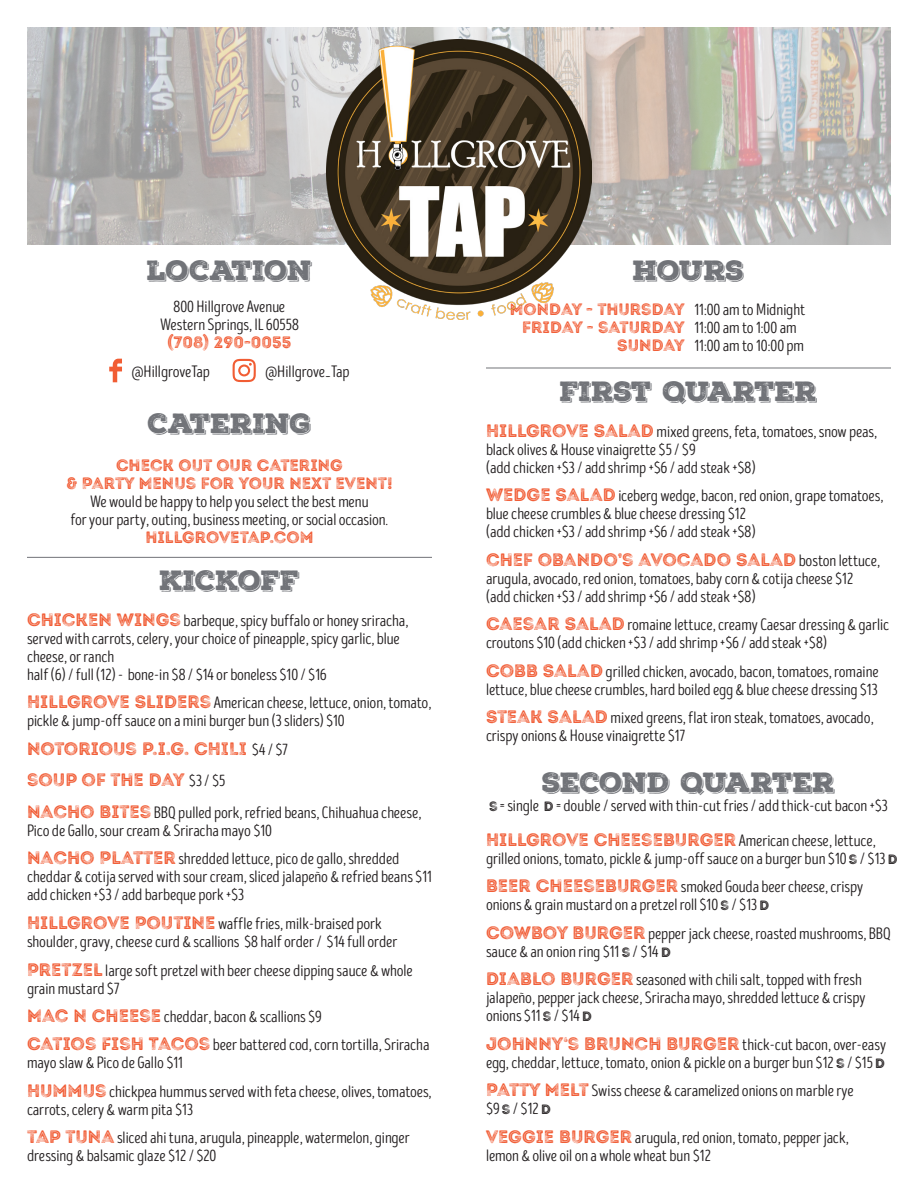
<style>
.page{position:relative;width:918px;height:1188px;background:#fff}
.page>*{position:absolute;margin:0;border:0;box-sizing:border-box;transform-origin:0 0}
.t1{font:27px "Nexa Rust Slab Black Shadow 01";letter-spacing:-.01em;color:#717378}
.t2{font:18px "Intro Rust G Base 2 Line";color:#f15d36}
.t3{font:16.5px/18px "Intro Head R Base";letter-spacing:-.01em;color:#231f20}
.t4{font:16.5px/18px "Intro Rust G Base 2 Line";color:#f15d36;text-align:right}
.s1{font-family:"Intro Rust G Base 2 Line";font-size:18px;color:#f15d36}
.s2{font-family:"Intro Head R Base";font-size:16.5px;color:#231f20}
.s3{font-family:"Intro Rust G Base 2 Line";font-size:13.5px}
</style>
<div class="page">
<img style="left:27px;top:27px;width:864px;height:217px">
<img style="left:327px;top:40px;width:264px;height:280px">
<hr style="left:27px;top:557px;width:405px;height:1px;background:#717378">
<hr style="left:486px;top:368px;width:405px;height:1px;background:#717378">
<svg style="left:109px;top:359px;width:13px;height:23px"></svg>
<svg style="left:233px;top:359px;width:23px;height:23px"></svg>
<p class="t1" style="left:147px;top:252px;width:167px">LOCATION</p>
<p class="t1" style="left:633px;top:252px;width:113px">HOURS</p>
<p class="t3" style="left:174px;top:298px;width:113px">800 Hillgrove Avenue</p>
<p class="t3" style="left:160px;top:316px;width:140px">Western Springs, IL 60558</p>
<p class="t4" style="left:168px;top:333px;width:125px">(708) 290-0055</p>
<p class="t3" style="left:132px;top:363px;width:80px">@HillgroveTap</p>
<p class="t3" style="left:266px;top:363px;width:86px">@Hillgrove_Tap</p>
<p class="t1" style="left:148px;top:405px;width:165px">CATERING</p>
<p class="t4" style="left:66px;top:457px;width:328px;text-align:center">CHECK OUT OUR CATERING<br>&amp; PARTY MENUS FOR YOUR NEXT EVENT!</p>
<p class="t3" style="left:71px;top:493px;width:319px;text-align:center">We would be happy to help you select the best menu<br>for your party, outing, business meeting, or social occasion.</p>
<p class="t4" style="left:145px;top:529px;width:170px">HILLGROVETAP.COM</p>
<p class="t1" style="left:159px;top:562px;width:142px">KICKOFF</p>
<p class="t3" style="left:27px;top:612px;width:383px"><span class="s1">CHICKEN WINGS</span>barbeque, spicy buffalo or honey sriracha, served with carrots, celery, your choice of pineapple, spicy garlic, blue cheese, or ranch</p>
<p class="t3" style="left:27px;top:666px;width:301px">half (6) / full (12) - bone-in $8 / $14 or boneless $10 / $16</p>
<p class="t3" style="left:27px;top:694px;width:406px"><span class="s1">HILLGROVE SLIDERS</span>American cheese, lettuce, onion, tomato, pickle &amp; jump-off sauce on a mini burger bun (3 sliders) $10</p>
<p class="t2" style="left:27px;top:737px;width:263px">NOTORIOUS P.I.G. CHILI <span class="s2">$4 / $7</span></p>
<p class="t2" style="left:27px;top:769px;width:200px">SOUP OF THE DAY <span class="s2">$3 / $5</span></p>
<p class="t3" style="left:27px;top:804px;width:396px"><span class="s1">NACHO BITES</span>BBQ pulled pork, refried beans, Chihuahua cheese,<br>Pico de Gallo, sour cream &amp; Sriracha mayo $10</p>
<p class="t3" style="left:27px;top:850px;width:406px"><span class="s1">NACHO PLATTER</span>shredded lettuce, pico de gallo, shredded cheddar &amp; cotija served with sour cream, sliced jalapeño &amp; refried beans $11 add chicken +$3 / add barbeque pork +$3</p>
<p class="t3" style="left:27px;top:915px;width:372px"><span class="s1">HILLGROVE POUTINE</span>waffle fries, milk-braised pork shoulder, gravy, cheese curd &amp; scallions $8 half order / $14 full order</p>
<p class="t3" style="left:27px;top:962px;width:387px"><span class="s1">PRETZEL</span> large soft pretzel with beer cheese dipping sauce &amp; whole grain mustard $7</p>
<p class="t3" style="left:27px;top:1008px;width:296px"><span class="s1">MAC N CHEESE</span>cheddar, bacon &amp; scallions $9</p>
<p class="t3" style="left:27px;top:1036px;width:404px"><span class="s1">CATIOS FISH TACOS</span> beer battered cod, corn tortilla, Sriracha mayo slaw &amp; Pico de Gallo $11</p>
<p class="t3" style="left:27px;top:1083px;width:406px"><span class="s1">HUMMUS</span>chickpea hummus served with feta cheese, olives, tomatoes, carrots, celery &amp; warm pita $13</p>
<p class="t3" style="left:27px;top:1129px;width:384px"><span class="s1">TAP TUNA</span>sliced ahi tuna, arugula, pineapple, watermelon, ginger dressing &amp; balsamic glaze $12 / $20</p>
<p class="t4" style="left:510px;top:301px;width:176px">MONDAY - THURSDAY<br>FRIDAY - SATURDAY</p>
<p class="t4" style="left:617px;top:337px;width:69px">SUNDAY</p>
<p class="t3" style="left:694px;top:301px;width:112px">11:00 am to Midnight</p>
<p class="t3" style="left:694px;top:319px;width:104px">11:00 am to 1:00 am</p>
<p class="t3" style="left:694px;top:337px;width:111px">11:00 am to 10:00 pm</p>
<p class="t1" style="left:560px;top:373px;width:259px">FIRST QUARTER</p>
<p class="t3" style="left:486px;top:423px;width:393px"><span class="s1">HILLGROVE SALAD</span> mixed greens, feta, tomatoes, snow peas, black olives &amp; House vinaigrette $5 / $9<br>(add chicken +$3 / add shrimp +$6 / add steak +$8)</p>
<p class="t3" style="left:486px;top:487px;width:399px"><span class="s1">WEDGE SALAD</span> iceberg wedge, bacon, red onion, grape tomatoes, blue cheese crumbles &amp; blue cheese dressing $12<br>(add chicken +$3 / add shrimp +$6 / add steak +$8)</p>
<p class="t2" style="left:486px;top:548px;width:396px">CHEF OBANDO’S AVOCADO SALAD<span class="s2">boston lettuce,</span></p>
<p class="t3" style="left:486px;top:570px;width:369px">arugula, avocado, red onion, tomatoes, baby corn &amp; cotija cheese $12 (add chicken +$3 / add shrimp +$6 / add steak +$8)</p>
<p class="t3" style="left:486px;top:616px;width:405px"><span class="s1">CAESAR SALAD</span>romaine lettuce, creamy Caesar dressing &amp; garlic croutons $10 (add chicken +$3 / add shrimp +$6 / add steak +$8)</p>
<p class="t3" style="left:486px;top:663px;width:394px"><span class="s1">COBB SALAD</span> grilled chicken, avocado, bacon, tomatoes, romaine lettuce, blue cheese crumbles, hard boiled egg &amp; blue cheese dressing $13</p>
<p class="t3" style="left:486px;top:709px;width:389px"><span class="s1">STEAK SALAD</span> mixed greens, flat iron steak, tomatoes, avocado, crispy onions &amp; House vinaigrette $17</p>
<p class="t1" style="left:542px;top:764px;width:294px">SECOND QUARTER</p>
<p class="t3" style="left:486px;top:832px;width:413px"><span class="s1">HILLGROVE CHEESEBURGER</span>American cheese, lettuce, grilled onions, tomato, pickle &amp; jump-off sauce on a burger bun $10 <span class="s3">S</span> / $13 <span class="s3">D</span></p>
<p class="t3" style="left:489px;top:797px;width:400px"><span class="s3">S</span> = single <span class="s3">D</span> = double / served with thin-cut fries / add thick-cut bacon +$3</p>
<p class="t3" style="left:486px;top:878px;width:379px"><span class="s1">BEER CHEESEBURGER</span>smoked Gouda beer cheese, crispy onions &amp; grain mustard on a pretzel roll $10 <span class="s3">S</span> / $13 <span class="s3">D</span></p>
<p class="t3" style="left:486px;top:925px;width:407px"><span class="s1">COWBOY BURGER</span>pepper jack cheese, roasted mushrooms, BBQ sauce &amp; an onion ring $11 <span class="s3">S</span> / $14 <span class="s3">D</span></p>
<p class="t3" style="left:486px;top:971px;width:381px"><span class="s1">DIABLO BURGER</span>seasoned with chili salt, topped with fresh jalapeño, pepper jack cheese, Sriracha mayo, shredded lettuce &amp; crispy onions $11 <span class="s3">S</span> / $14 <span class="s3">D</span></p>
<p class="t3" style="left:486px;top:1036px;width:402px"><span class="s1">JOHNNY‘S BRUNCH BURGER</span>thick-cut bacon, over-easy egg, cheddar, lettuce, tomato, onion &amp; pickle on a burger bun $12 <span class="s3">S</span> / $15 <span class="s3">D</span></p>
<p class="t3" style="left:486px;top:1082px;width:369px"><span class="s1">PATTY MELT</span> Swiss cheese &amp; caramelized onions on marble rye $9 <span class="s3">S</span> / $12 <span class="s3">D</span></p>
<p class="t3" style="left:486px;top:1129px;width:364px"><span class="s1">VEGGIE BURGER</span> arugula, red onion, tomato, pepper jack, lemon &amp; olive oil on a whole wheat bun $12</p>
</div>
